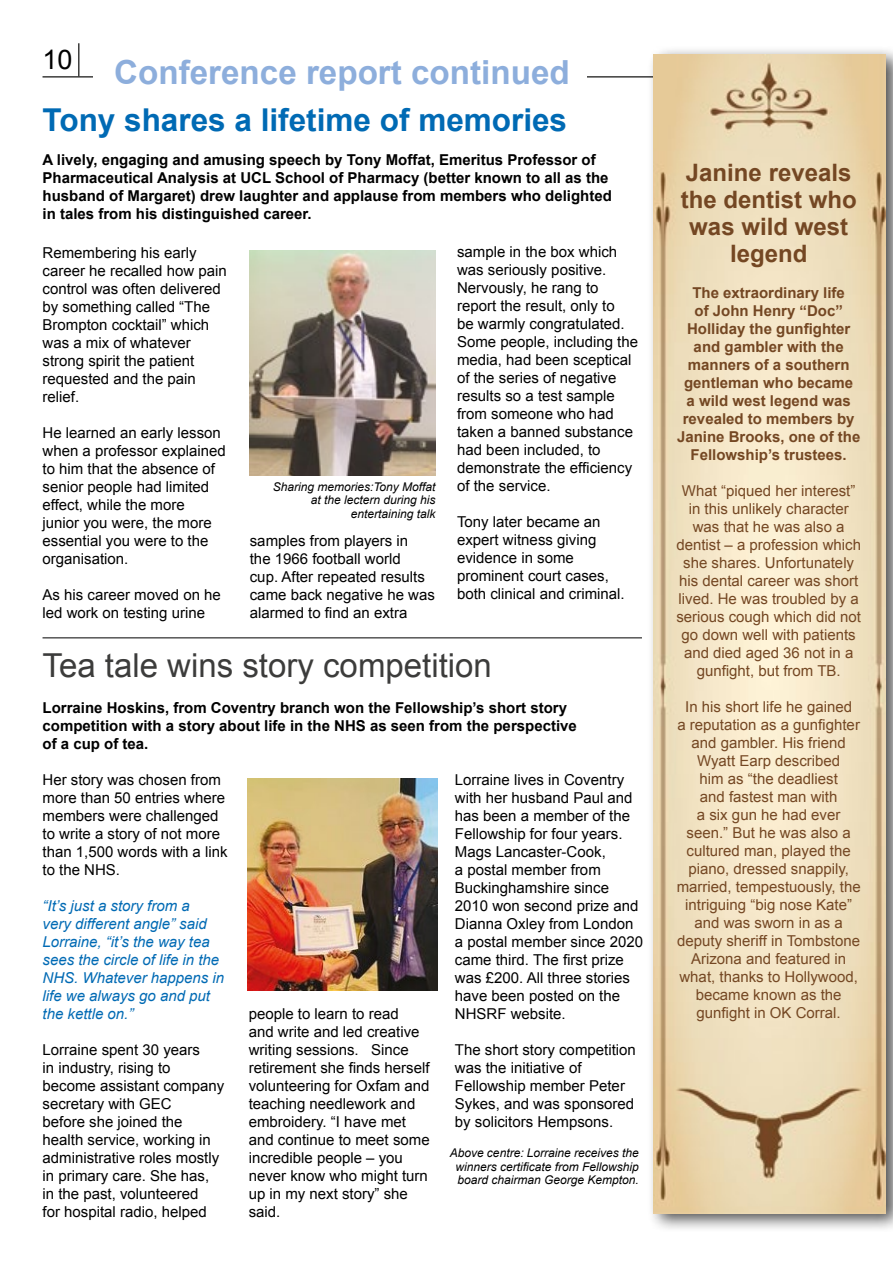
<style>
.page{position:relative;width:893px;height:1263px;background:#fff}
.page>*{position:absolute;margin:0;border:0;box-sizing:border-box;transform-origin:0 0}
.t1{font:700 33.15px "Arial";color:#8daedc}
.t2{font:33px "Arial";color:#3c3c3b}
.t3{font:700 31.5px "Arial";color:#006ab4}
.t4{font:700 24px/27px "Arial";color:#744723;text-align:center}
.t5{font:15px/18px "Arial";color:#000}
.t6{font:15px/18px "Arial";color:#744723;text-align:center}
.t7{font:700 15px/18px "Arial";color:#000}
.t8{font:700 15px/18px "Arial";color:#744723;text-align:center}
.t9{font:italic 15px/18px "Arial";color:#006ab4}
.t10{font:italic 12px/13.5px "Arial";color:#000;text-align:right}
</style>
<div class="page">
<hr style="left:78px;top:43px;width:2px;height:34px;background:#3c3c3b">
<hr style="left:43px;top:76px;width:807px;height:2px;background:#3c3c3b">
<hr style="left:43px;top:637px;width:599px;height:1px;background:#000">
<div style="left:94px;top:32px;width:493px;height:66px;background:#fff"></div>
<img style="left:250px;top:250px;width:186px;height:225px">
<img style="left:248px;top:778px;width:190px;height:212px">
<div style="left:647px;top:44px;width:246px;height:1188px;background:#000;opacity:.69"></div>
<img style="left:654px;top:54px;width:232px;height:1160px">
<h1 class="t1" style="left:114px;top:50px;width:457px">Conference report continued</h1>
<h3 class="t3" style="left:43px;top:99px;width:526px">Tony shares a lifetime of memories</h3>
<p class="t7" style="left:43px;top:151px;width:571px">A lively, engaging and amusing speech by Tony Moffat, Emeritus Professor of Pharmaceutical Analysis at UCL School of Pharmacy (better known to all as the husband of Margaret) drew laughter and applause from members who delighted in tales from his distinguished career.</p>
<p class="t5" style="left:43px;top:244px;width:186px">Remembering his early career he recalled how pain control was often delivered by something called “The<br>Brompton cocktail” which was a mix of whatever strong spirit the patient requested and the pain relief.</p>
<p class="t5" style="left:43px;top:424px;width:185px">He learned an early lesson when a professor explained to him that the absence of senior people had limited effect, while the more<br>junior you were, the more essential you were to the organisation.</p>
<p class="t5" style="left:43px;top:586px;width:180px">As his career moved on he led work on testing urine</p>
<p class="t5" style="left:457px;top:243px;width:182px">sample in the box which was seriously positive.<br>Nervously, he rang to report the result, only to<br>be warmly congratulated.<br>Some people, including the media, had been sceptical of the series of negative results so a test sample from someone who had taken a banned substance had been included, to demonstrate the efficiency of the service.</p>
<p class="t5" style="left:457px;top:513px;width:169px">Tony later became an expert witness giving evidence in some prominent court cases, both clinical and criminal.</p>
<p class="t10" style="left:273px;top:480px;width:164px">Sharing memories:Tony Moffat at the lectern during his entertaining talk</p>
<p class="t5" style="left:250px;top:532px;width:187px">samples from players in<br>the 1966 football world<br>cup. After repeated results came back negative he was alarmed to find an extra</p>
<h2 class="t2" style="left:43px;top:644px;width:451px">Tea tale wins story competition</h2>
<p class="t7" style="left:43px;top:699px;width:536px">Lorraine Hoskins, from Coventry branch won the Fellowship’s short story competition with a story about life in the NHS as seen from the perspective of a cup of tea.</p>
<p class="t5" style="left:43px;top:771px;width:187px">Her story was chosen from more than 50 entries where members were challenged to write a story of not more than 1,500 words with a link to the NHS.</p>
<p class="t9" style="left:43px;top:897px;width:183px">“It’s just a story from a<br>very different angle” said<br>Lorraine, “it’s the way tea sees the circle of life in the<br>NHS. Whatever happens in life we always go and put the kettle on.”</p>
<p class="t5" style="left:43px;top:1041px;width:183px">Lorraine spent 30 years<br>in industry, rising to become assistant company secretary with GEC<br>before she joined the health service, working in administrative roles mostly in primary care. She has, in the past, volunteered<br>for hospital radio, helped</p>
<p class="t5" style="left:455px;top:771px;width:190px">Lorraine lives in Coventry with her husband Paul and has been a member of the<br>Fellowship for four years.<br>Mags Lancaster-Cook,<br>a postal member from<br>Buckinghamshire since<br>2010 won second prize and<br>Dianna Oxley from London a postal member since 2020 came third. The first prize was £200. All three stories have been posted on the<br>NHSRF website.</p>
<p class="t5" style="left:455px;top:1041px;width:182px">The short story competition was the initiative of<br>Fellowship member Peter<br>Sykes, and was sponsored by solicitors Hempsons.</p>
<p class="t5" style="left:249px;top:1005px;width:182px">people to learn to read<br>and write and led creative writing sessions. Since retirement she finds herself volunteering for Oxfam and teaching needlework and embroidery. “I have met and continue to meet some incredible people – you never know who might turn up in my next story” she said.</p>
<p class="t10" style="left:455px;top:1146px;width:185px;text-align:justify;text-indent:-6px">Above centre: Lorraine receives the winners certificate from Fellowship board chairman George Kempton.</p>
<h3 class="t4" style="left:681px;top:160px;width:178px">Janine reveals the dentist who was wild west legend</h3>
<p class="t8" style="left:677px;top:284px;width:185px">The extraordinary life<br>of John Henry “Doc”<br>Holliday the gunfighter and gambler with the manners of a southern gentleman who became<br>a wild west legend was revealed to members by<br>Janine Brooks, one of the<br>Fellowship’s trustees.</p>
<p class="t6" style="left:676px;top:482px;width:186px">What “piqued her interest” in this unlikely character was that he was also a dentist – a profession which she shares. Unfortunately his dental career was short lived. He was troubled by a serious cough which did not go down well with patients and died aged 36 not in a gunfight, but from TB.</p>
<p class="t6" style="left:677px;top:698px;width:185px">In his short life he gained<br>a reputation as a gunfighter and gambler. His friend<br>Wyatt Earp described<br>him as “the deadliest<br>and fastest man with<br>a six gun he had ever seen.” But he was also a cultured man, played the piano, dressed snappily, married, tempestuously, the intriguing “big nose Kate” and was sworn in as a deputy sheriff in Tombstone<br>Arizona and featured in what, thanks to Hollywood, became known as the gunfight in OK Corral.</p>
</div>
